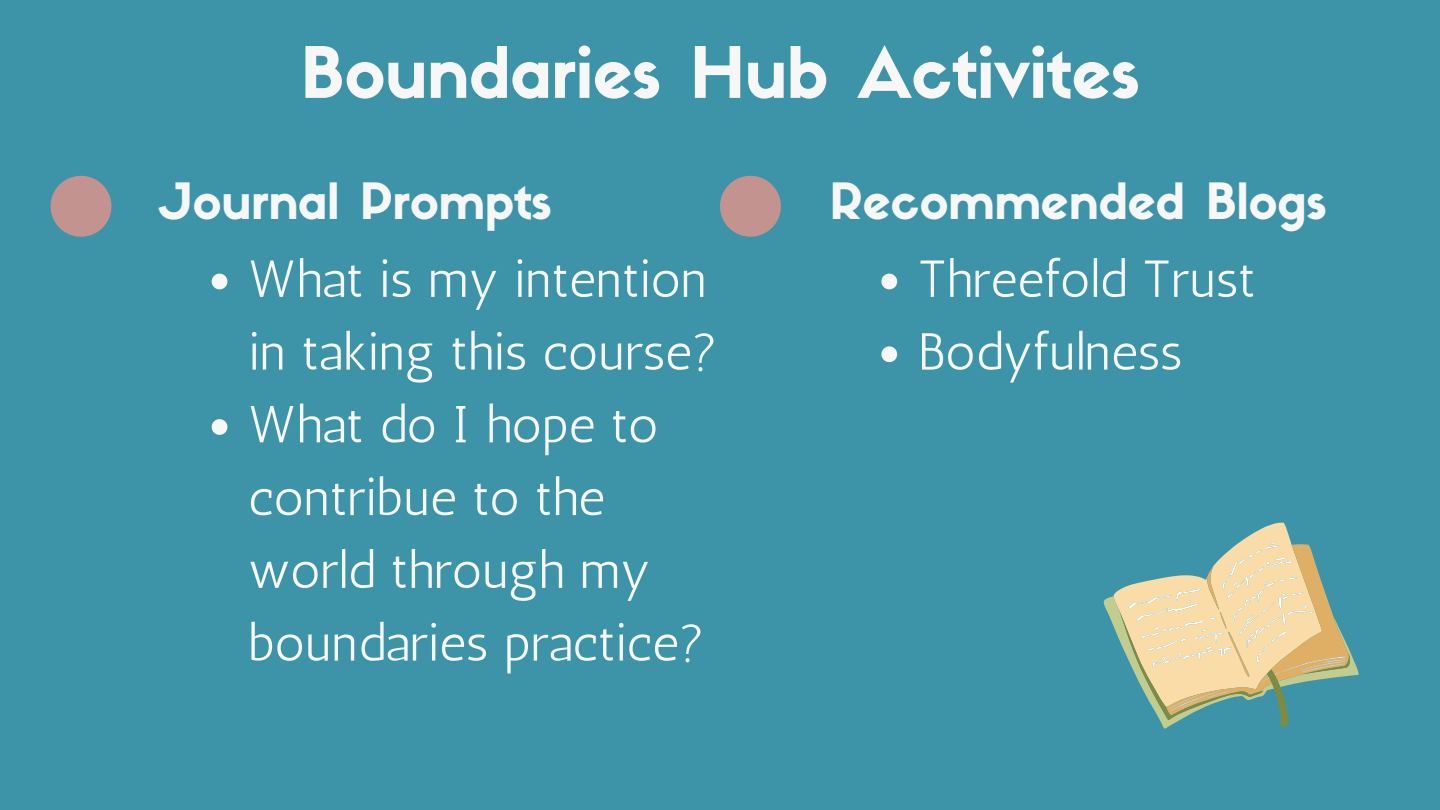
<style>
.page{position:relative;width:1440px;height:810px;background:#3d93a7}
.page>*{position:absolute;margin:0;border:0;box-sizing:border-box;transform-origin:0 0}
.t1{font:69.6px "Sifonn Basic";color:#f6f7f6}
.t2{font:52px/72.8px "Antic";color:#f6f7f6}
.t3{font:49.2px "Sifonn Basic";color:#f6f7f6}
</style>
<div class="page">
<svg style="left:51px;top:176px;width:60px;height:61px"></svg>
<svg style="left:720px;top:176px;width:61px;height:61px"></svg>
<svg style="left:1104px;top:523px;width:255px;height:206px"></svg>
<svg style="left:212px;top:274px;width:15px;height:15px"></svg>
<svg style="left:212px;top:419px;width:15px;height:16px"></svg>
<svg style="left:881px;top:274px;width:16px;height:15px"></svg>
<svg style="left:881px;top:346px;width:16px;height:16px"></svg>
<h1 class="t1" style="left:300px;top:46px;width:840px">Boundaries Hub Activites</h1>
<p class="t3" style="left:160px;top:182px;width:393px">Journal Prompts</p>
<h2 class="t2" style="left:248px;top:243px;width:471px">What is my intention in taking this course?</h2>
<p class="t2" style="left:248px;top:388px;width:458px">What do I hope to contribue to the world through my boundaries practice?</p>
<p class="t3" style="left:830px;top:182px;width:498px">Recommended Blogs</p>
<p class="t2" style="left:918px;top:243px;width:339px">Threefold Trust</p>
<h2 class="t2" style="left:918px;top:315px;width:266px">Bodyfulness</h2>
</div>
